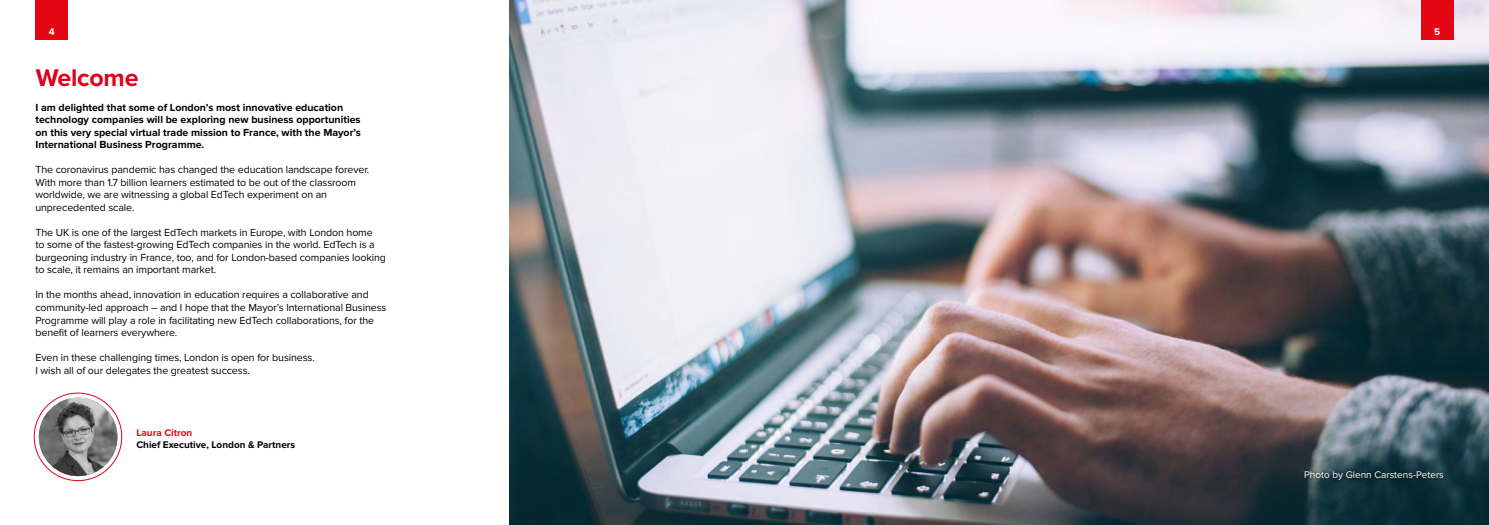
<style>
.page{position:relative;width:1489px;height:525px;background:#fff}
.page>*{position:absolute;margin:0;border:0;box-sizing:border-box;transform-origin:0 0}
.t1{font:700 25px "Proxima Nova";letter-spacing:-.01em;color:#e0001b}
.t2{font:10.62px/12.5px "Proxima Nova";letter-spacing:-.01em;color:#020203}
.t3{font:700 10.62px/12.5px "Proxima Nova";color:#020203}
.t4{font:700 10px "Proxima Nova";color:#020203}
.t5{font:10px "Proxima Nova";color:#fff}
.t6{font:700 10px "Proxima Nova";color:#e30613}
.t7{font:700 10px "Proxima Nova";color:#fff}
</style>
<div class="page">
<div style="left:35px;top:0;width:33px;height:39px;background:#e30613"></div>
<svg style="left:39px;top:397px;width:78px;height:79px;background:#797979"></svg>
<img style="left:509px;top:0;width:979px;height:524px">
<div style="left:1301px;top:468px;width:145px;height:15px;background:#000;opacity:.75"></div>
<div style="left:1420px;top:0;width:33px;height:39px;background:#e30613"></div>
<p class="t7" style="left:49px;top:26px;width:7px">4</p>
<h1 class="t1" style="left:36px;top:63px;width:104px">Welcome</h1>
<p class="t3" style="left:35px;top:101px;width:327px">I am delighted that some of London’s most innovative education technology companies will be exploring new business opportunities on this very special virtual trade mission to France, with the Mayor’s International Business Programme.</p>
<p class="t2" style="left:35px;top:164px;width:335px">The coronavirus pandemic has changed the education landscape forever.<br>With more than 1.7 billion learners estimated to be out of the classroom worldwide, we are witnessing a global EdTech experiment on an unprecedented scale.</p>
<p class="t2" style="left:35px;top:226px;width:352px">The UK is one of the largest EdTech markets in Europe, with London home<br>to some of the fastest-growing EdTech companies in the world. EdTech is a burgeoning industry in France, too, and for London-based companies looking to scale, it remains an important market.</p>
<p class="t2" style="left:35px;top:289px;width:352px">In the months ahead, innovation in education requires a collaborative and community-led approach – and I hope that the Mayor’s International Business Programme will play a role in facilitating new EdTech collaborations, for the benefit of learners everywhere.</p>
<p class="t2" style="left:35px;top:351px;width:281px">Even in these challenging times, London is open for business.<br>I wish all of our delegates the greatest success.</p>
<p class="t6" style="left:136px;top:427px;width:57px">Laura Citron</p>
<p class="t4" style="left:136px;top:439px;width:160px">Chief Executive, London &amp; Partners</p>
<p class="t7" style="left:1433px;top:26px;width:8px">5</p>
<p class="t5" style="left:1303px;top:469px;width:141px">Photo by Glenn Carstens-Peters</p>
</div>
